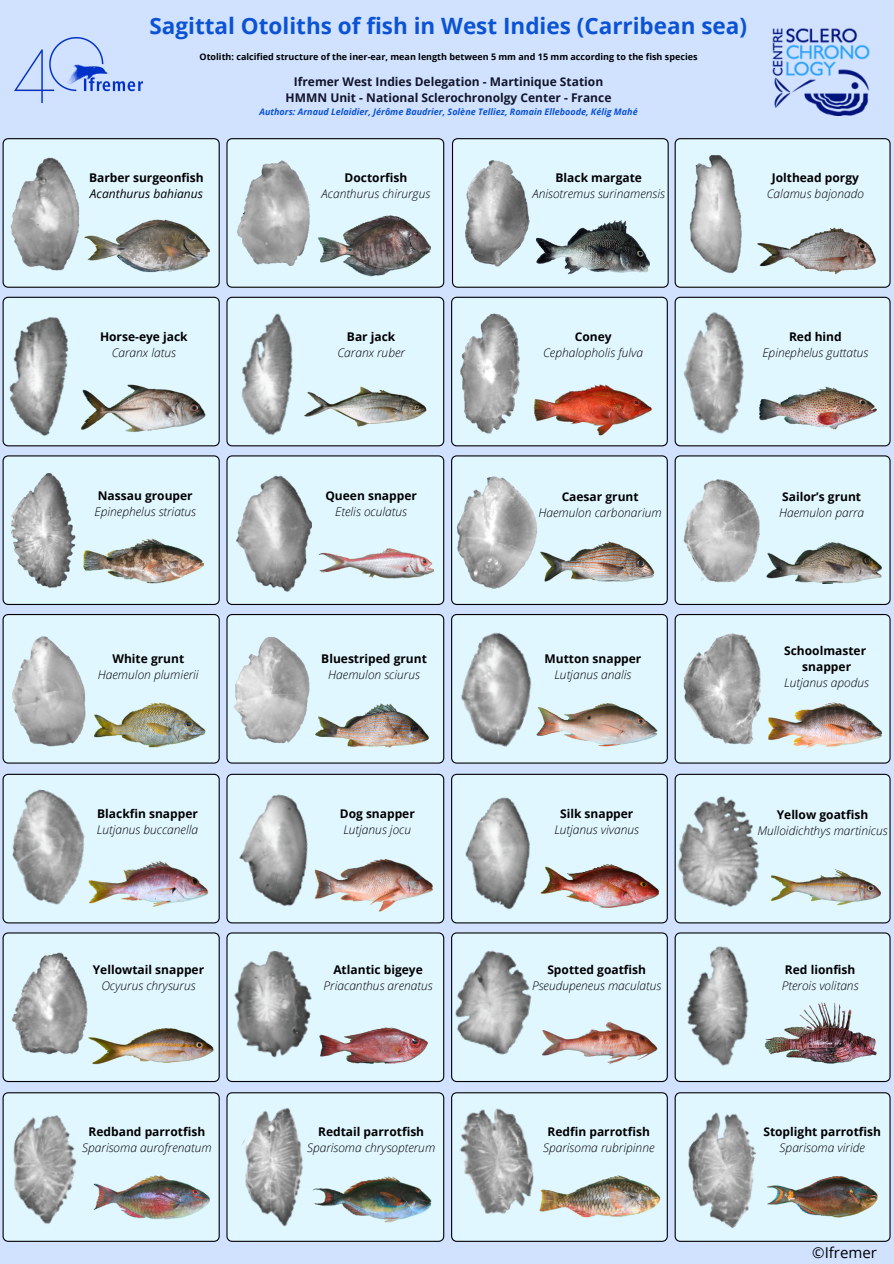
<style>
.page{position:relative;width:894px;height:1264px;background:#fff}
.page>*{position:absolute;margin:0;border:0;box-sizing:border-box;transform-origin:0 0}
.t1{font:700 22.5px "Open Sans";color:#0b53d4}
.t2{font:15px "Open Sans";color:#000}
.t3{font:italic 300 12px/16px "Open Sans";color:#000;text-align:center}
.t4{font:700 12px/16px "Open Sans";color:#000;text-align:center}
.t5{font:700 12px "Open Sans";color:#121529}
.t6{font:italic 12px/16px "Open Sans";color:#000}
.t7{font:700 9px "Open Sans";color:#000}
.t8{font:italic 700 9px "Open Sans";color:#0b53d4}
.s1{font-weight:700;font-style:normal}
.s2{font-weight:300;font-style:italic}
</style>
<div class="page">
<div style="left:0;top:0;width:893px;height:1263px;background:#d0e2ff"></div>
<svg style="left:3px;top:138px;width:217px;height:150px;background:#d6ebf2"></svg>
<svg style="left:226px;top:138px;width:218px;height:150px;background:#d6ebf2"></svg>
<svg style="left:452px;top:138px;width:216px;height:150px;background:#d6ebf2"></svg>
<svg style="left:674px;top:138px;width:216px;height:150px;background:#d8edf5"></svg>
<div style="left:3px;top:297px;width:217px;height:149px;background:#e1f7ff"></div>
<div style="left:226px;top:297px;width:218px;height:149px;background:#e1f7ff"></div>
<div style="left:451px;top:297px;width:216px;height:149px;background:#e1f7ff"></div>
<div style="left:674px;top:297px;width:216px;height:149px;background:#e1f7ff"></div>
<svg style="left:3px;top:455px;width:217px;height:150px;background:#d7ecf3"></svg>
<div style="left:226px;top:455px;width:218px;height:150px;background:#e1f7ff"></div>
<div style="left:451px;top:455px;width:216px;height:150px;background:#e1f7ff"></div>
<svg style="left:674px;top:455px;width:216px;height:150px;background:#d8edf5"></svg>
<div style="left:3px;top:614px;width:217px;height:149px;background:#e1f7ff"></div>
<div style="left:226px;top:614px;width:218px;height:149px;background:#e1f7ff"></div>
<div style="left:451px;top:614px;width:216px;height:149px;background:#e1f7ff"></div>
<div style="left:674px;top:614px;width:216px;height:149px;background:#e1f7ff"></div>
<div style="left:3px;top:773px;width:217px;height:150px;background:#e1f7ff"></div>
<svg style="left:226px;top:773px;width:218px;height:150px;background:#d5eaf2"></svg>
<div style="left:451px;top:773px;width:216px;height:150px;background:#e1f7ff"></div>
<div style="left:674px;top:773px;width:216px;height:150px;background:#e1f7ff"></div>
<svg style="left:3px;top:932px;width:217px;height:150px;background:#d7ecf4"></svg>
<svg style="left:226px;top:932px;width:218px;height:150px;background:#d7ecf4"></svg>
<div style="left:451px;top:932px;width:216px;height:150px;background:#e1f7ff"></div>
<svg style="left:674px;top:932px;width:216px;height:150px;background:#d8edf5"></svg>
<div style="left:3px;top:1092px;width:208px;height:149px;background:#e1f7ff"></div>
<div style="left:349px;top:1092px;width:95px;height:149px;background:#e1f7ff"></div>
<div style="left:451px;top:1092px;width:216px;height:149px;background:#e1f7ff"></div>
<div style="left:674px;top:1092px;width:216px;height:149px;background:#e1f7ff"></div>
<img style="left:788px;top:1174px;width:89px;height:43px">
<img style="left:661px;top:1101px;width:127px;height:131px">
<img style="left:457px;top:1106px;width:80px;height:112px">
<img style="left:539px;top:1175px;width:124px;height:43px">
<img style="left:211px;top:1092px;width:138px;height:149px">
<img style="left:310px;top:1174px;width:122px;height:49px">
<img style="left:2px;top:1101px;width:100px;height:128px">
<img style="left:90px;top:1173px;width:122px;height:47px">
<img style="left:667px;top:937px;width:106px;height:134px">
<img style="left:762px;top:1001px;width:116px;height:63px">
<img style="left:451px;top:945px;width:92px;height:117px">
<img style="left:539px;top:1021px;width:118px;height:44px">
<img style="left:228px;top:948px;width:89px;height:113px">
<img style="left:318px;top:1026px;width:112px;height:39px">
<img style="left:9px;top:950px;width:80px;height:106px">
<img style="left:88px;top:1025px;width:126px;height:39px">
<img style="left:665px;top:786px;width:113px;height:128px">
<img style="left:766px;top:867px;width:119px;height:38px">
<img style="left:559px;top:864px;width:101px;height:44px">
<img style="left:444px;top:787px;width:115px;height:129px">
<img style="left:230px;top:787px;width:92px;height:122px">
<img style="left:95px;top:859px;width:113px;height:49px">
<img style="left:314px;top:856px;width:122px;height:57px">
<img style="left:2px;top:786px;width:93px;height:123px">
<img style="left:766px;top:701px;width:118px;height:48px">
<img style="left:679px;top:633px;width:83px;height:113px">
<img style="left:550px;top:703px;width:107px;height:45px">
<img style="left:442px;top:625px;width:108px;height:128px">
<img style="left:314px;top:702px;width:115px;height:46px">
<img style="left:232px;top:636px;width:78px;height:108px">
<img style="left:94px;top:701px;width:113px;height:47px">
<img style="left:12px;top:636px;width:76px;height:110px">
<img style="left:766px;top:541px;width:116px;height:42px">
<img style="left:682px;top:477px;width:77px;height:105px">
<img style="left:455px;top:475px;width:82px;height:115px">
<img style="left:539px;top:539px;width:117px;height:44px">
<img style="left:318px;top:547px;width:116px;height:32px">
<img style="left:235px;top:473px;width:77px;height:119px">
<img style="left:9px;top:472px;width:69px;height:116px">
<img style="left:83px;top:537px;width:122px;height:48px">
<img style="left:674px;top:308px;width:81px;height:132px">
<img style="left:759px;top:386px;width:118px;height:43px">
<img style="left:457px;top:313px;width:67px;height:123px">
<img style="left:533px;top:384px;width:119px;height:52px">
<img style="left:226px;top:304px;width:92px;height:135px">
<img style="left:302px;top:385px;width:127px;height:45px">
<img style="left:2px;top:302px;width:110px;height:139px">
<img style="left:78px;top:380px;width:131px;height:55px">
<img style="left:687px;top:152px;width:55px;height:122px">
<img style="left:754px;top:227px;width:123px;height:50px">
<img style="left:462px;top:158px;width:68px;height:110px">
<img style="left:536px;top:219px;width:113px;height:55px">
<img style="left:232px;top:158px;width:79px;height:110px">
<img style="left:317px;top:215px;width:113px;height:63px">
<img style="left:5px;top:155px;width:78px;height:116px">
<img style="left:84px;top:218px;width:129px;height:56px">
<img style="left:15px;top:37px;width:128px;height:66px">
<img style="left:772px;top:28px;width:96px;height:87px">
<h3 class="t1" style="left:149px;top:10px;width:599px">Sagittal Otoliths of fish in West Indies (Carribean sea)</h3>
<p class="t7" style="left:199px;top:50px;width:499px">Otolith: calcified structure of the iner-ear, mean length between 5 mm and 15 mm according to the fish species</p>
<h3 class="t5" style="left:294px;top:73px;width:311px">Ifremer West Indies Delegation - Martinique Station</h3>
<p class="t5" style="left:285px;top:90px;width:327px">HMMN Unit - National Sclerochronolgy Center - France</p>
<p class="t8" style="left:259px;top:105px;width:379px">Authors: Arnaud Lelaidier, Jérôme Baudrier, Solène Telliez, Romain Elleboode, Kélig Mahé</p>
<p class="t6" style="left:89px;top:169px;width:116px"><span class="s1">Barber surgeonfish<br></span>Acanthurus bahianus</p>
<h3 class="t3" style="left:321px;top:169px;width:110px"><span class="s1">Doctorfish<br></span>Acanthurus chirurgus</h3>
<p class="t3" style="left:532px;top:169px;width:134px"><span class="s1">Black margate<br></span>Anisotremus surinamensis</p>
<h3 class="t3" style="left:766px;top:169px;width:99px"><span class="s1">Jolthead porgy<br></span>Calamus bajonado</h3>
<p class="t4" style="left:100px;top:329px;width:89px">Horse-eye jack<br><span class="s2">Caranx latus</span></p>
<p class="t3" style="left:337px;top:329px;width:69px"><span class="s1">Bar jack<br></span>Caranx ruber</p>
<p class="t3" style="left:543px;top:329px;width:101px"><span class="s1">Coney<br></span>Cephalopholis fulva</p>
<p class="t3" style="left:762px;top:329px;width:107px"><span class="s1">Red hind<br></span>Epinephelus guttatus</p>
<h3 class="t3" style="left:94px;top:487px;width:103px;text-align:left"><span class="s1">Nassau grouper<br></span>Epinephelus striatus</h3>
<p class="t3" style="left:325px;top:487px;width:93px"><span class="s1">Queen snapper<br></span>Etelis oculatus</p>
<p class="t3" style="left:538px;top:488px;width:125px"><span class="s1">Caesar grunt<br></span>Haemulon carbonarium</p>
<h3 class="t4" style="left:779px;top:488px;width:86px;text-align:left">Sailor’s grunt<br><span class="s2">Haemulon parra</span></h3>
<p class="t3" style="left:98px;top:650px;width:102px"><span class="s1">White grunt<br></span>Haemulon plumierii</p>
<h3 class="t4" style="left:321px;top:650px;width:107px">Bluestriped grunt<br><span class="s2">Haemulon sciurus</span></h3>
<p class="t3" style="left:544px;top:650px;width:98px"><span class="s1">Mutton snapper<br></span>Lutjanus analis</p>
<p class="t4" style="left:784px;top:642px;width:86px">Schoolmaster snapper<br><span class="s2">Lutjanus apodus</span></p>
<p class="t3" style="left:97px;top:805px;width:103px;text-align:left"><span class="s1">Blackfin snapper<br></span>Lutjanus buccanella</p>
<h3 class="t3" style="left:340px;top:805px;width:76px;text-align:left"><span class="s1">Dog snapper<br></span>Lutjanus jocu</h3>
<p class="t3" style="left:554px;top:805px;width:86px"><span class="s1">Silk snapper<br></span>Lutjanus vivanus</p>
<p class="t3" style="left:757px;top:806px;width:132px"><span class="s1">Yellow goatfish<br></span>Mulloidichthys martinicus</p>
<p class="t4" style="left:93px;top:961px;width:113px">Yellowtail snapper<br><span class="s2">Ocyurus chrysurus</span></p>
<h3 class="t3" style="left:323px;top:961px;width:110px"><span class="s1">Atlantic bigeye<br></span>Priacanthus arenatus</h3>
<p class="t3" style="left:532px;top:961px;width:131px"><span class="s1">Spotted goatfish<br></span>Pseudupeneus maculatus</p>
<h3 class="t3" style="left:781px;top:961px;width:78px;text-align:left"><span class="s1">Red lionfish<br></span>Pterois volitans</h3>
<h3 class="t3" style="left:82px;top:1123px;width:131px"><span class="s1">Redband parrotfish<br></span>Sparisoma aurofrenatum</h3>
<p class="t3" style="left:307px;top:1123px;width:130px"><span class="s1">Redtail parrotfish<br></span>Sparisoma chrysopterum</p>
<h3 class="t3" style="left:543px;top:1123px;width:113px"><span class="s1">Redfin parrotfish<br></span>Sparisoma rubripinne</h3>
<p class="t4" style="left:763px;top:1123px;width:119px">Stoplight parrotfish<br><span class="s2">Sparisoma viride</span></p>
<p class="t2" style="left:812px;top:1241px;width:66px">©Ifremer</p>
</div>
